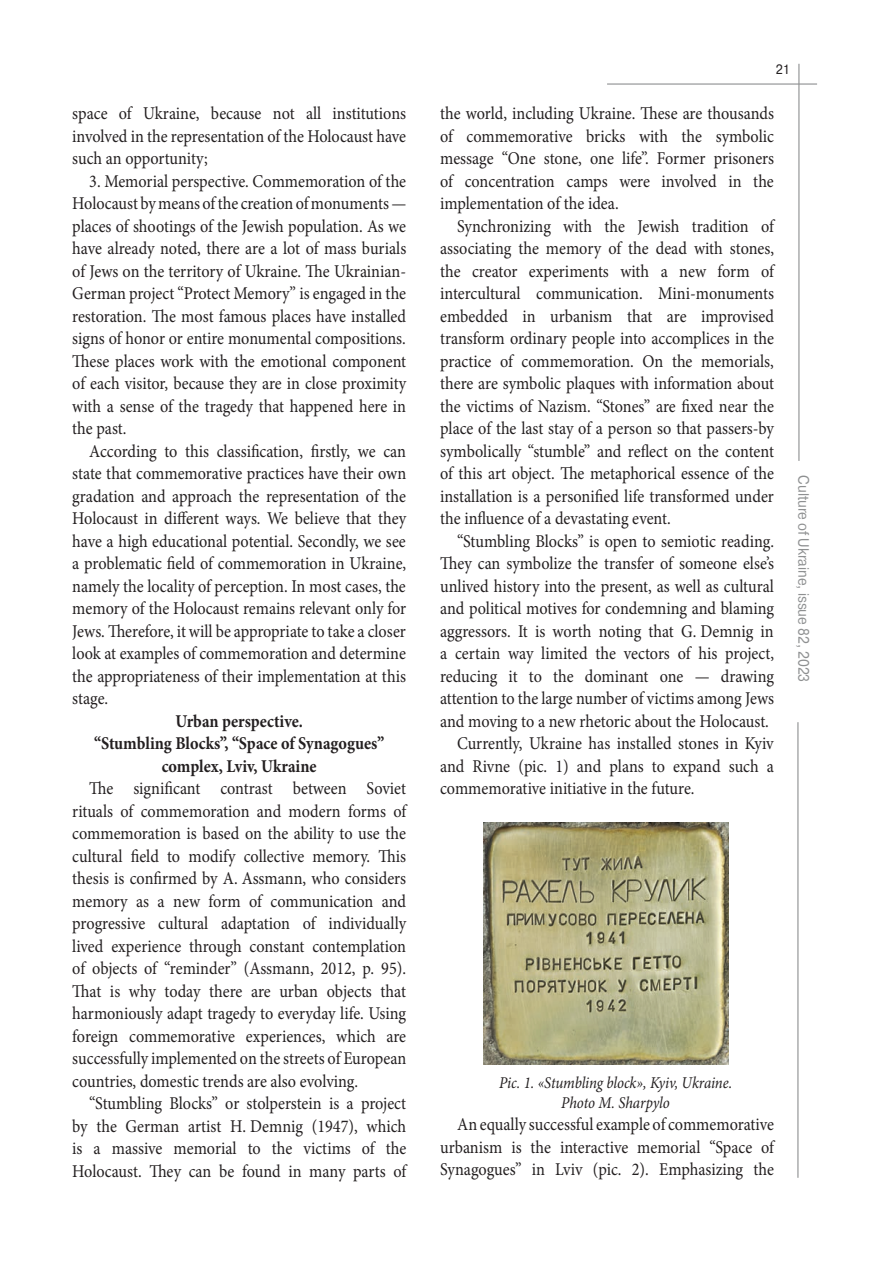
<style>
.page{position:relative;width:893px;height:1263px;background:#fff}
.page>*{position:absolute;margin:0;border:0;box-sizing:border-box;transform-origin:0 0}
.t1{font:18px/22.5px "Minion Pro";color:#231f20;text-align:justify;scale:.9 1}
.t2{font:700 18px/22.5px "Minion Pro";color:#231f20;text-align:center;scale:.9 1}
.t3{font:italic 16.5px/19.5px "Minion Pro";letter-spacing:-.01em;color:#231f20;text-align:center;scale:.9 1}
.t4{font:15px "Pragmatica C";color:#8e9091;scale:.9 1}
.t5{font:13.5px "Pragmatica C";color:#231f20;scale:.9 1}
</style>
<div class="page">
<hr style="left:798px;top:64px;width:1px;height:397px;background:#8e9091">
<hr style="left:797px;top:722px;width:1px;height:456px;background:#8e9091">
<hr style="left:607px;top:83px;width:210px;height:2px;background:#8e9091">
<img style="left:483px;top:822px;width:246px;height:242px">
<p class="t1" style="left:72px;top:104px;width:372px">space of Ukraine, because not all institutions involved in the representation of the Holocaust have such an opportunity;</p>
<p class="t1" style="left:72px;top:171px;width:373px;text-indent:17px">3. Memorial perspective. Commemoration of the Holocaust by means of the creation of monuments — places of shootings of the Jewish population. As we have already noted, there are a lot of mass burials of Jews on the territory of Ukraine. The Ukrainian-German project “Protect Memory” is engaged in the restoration. The most famous places have installed signs of honor or entire monumental compositions.<br>These places work with the emotional component of each visitor, because they are in close proximity with a sense of the tragedy that happened here in the past.</p>
<p class="t1" style="left:72px;top:441px;width:373px;text-indent:17px">According to this classification, firstly, we can state that commemorative practices have their own gradation and approach the representation of the Holocaust in different ways. We believe that they have a high educational potential. Secondly, we see a problematic field of commemoration in Ukraine, namely the locality of perception. In most cases, the memory of the Holocaust remains relevant only for Jews. Therefore, it will be appropriate to take a closer look at examples of commemoration and determine the appropriateness of their implementation at this stage.</p>
<p class="t2" style="left:94px;top:711px;width:324px">Urban perspective.<br>“Stumbling Blocks”, “Space of Synagogues” complex, Lviv, Ukraine</p>
<p class="t1" style="left:72px;top:779px;width:373px;text-indent:17px">The significant contrast between Soviet rituals of commemoration and modern forms of commemoration is based on the ability to use the cultural field to modify collective memory. This thesis is confirmed by A. Assmann, who considers memory as a new form of communication and progressive cultural adaptation of individually lived experience through constant contemplation of objects of “reminder” (Assmann, 2012, p. 95).<br>That is why today there are urban objects that harmoniously adapt tragedy to everyday life. Using foreign commemorative experiences, which are successfully implemented on the streets of European countries, domestic trends are also evolving.</p>
<p class="t1" style="left:72px;top:1094px;width:372px;text-indent:17px">“Stumbling Blocks” or stolperstein is a project by the German artist H. Demnig (1947), which is a massive memorial to the victims of the Holocaust. They can be found in many parts of</p>
<p class="t5" style="left:776px;top:65px;width:17px">21</p>
<p class="t1" style="left:440px;top:104px;width:373px">the world, including Ukraine. These are thousands of commemorative bricks with the symbolic message “One stone, one life”. Former prisoners of concentration camps were involved in the implementation of the idea.</p>
<p class="t1" style="left:440px;top:216px;width:373px;text-indent:17px">Synchronizing with the Jewish tradition of associating the memory of the dead with stones, the creator experiments with a new form of intercultural communication. Mini-monuments embedded in urbanism that are improvised transform ordinary people into accomplices in the practice of commemoration. On the memorials, there are symbolic plaques with information about the victims of Nazism. “Stones” are fixed near the place of the last stay of a person so that passers-by symbolically “stumble” and reflect on the content of this art object. The metaphorical essence of the installation is a personified life transformed under the influence of a devastating event.</p>
<p class="t1" style="left:457px;top:531px;width:354px">“Stumbling Blocks” is open to semiotic reading.</p>
<p class="t1" style="left:440px;top:554px;width:372px">They can symbolize the transfer of someone else’s</p>
<p class="t1" style="left:440px;top:576px;width:372px">unlived history into the present, as well as cultural</p>
<p class="t1" style="left:440px;top:599px;width:372px">and political motives for condemning and blaming</p>
<p class="t1" style="left:440px;top:621px;width:372px">aggressors. It is worth noting that G. Demnig in</p>
<p class="t1" style="left:440px;top:644px;width:373px">a certain way limited the vectors of his project,</p>
<p class="t1" style="left:440px;top:666px;width:372px">reducing it to the dominant one — drawing</p>
<p class="t1" style="left:440px;top:689px;width:373px">attention to the large number of victims among Jews</p>
<p class="t1" style="left:440px;top:711px;width:367px">and moving to a new rhetoric about the Holocaust.</p>
<p class="t1" style="left:457px;top:734px;width:353px">Currently, Ukraine has installed stones in Kyiv</p>
<p class="t1" style="left:440px;top:756px;width:372px">and Rivne (pic. 1) and plans to expand such a</p>
<p class="t1" style="left:440px;top:779px;width:284px">commemorative initiative in the future.</p>
<p class="t4" style="left:809px;top:475px;width:232px;rotate:90deg">Culture of Ukraine, issue 82, 2023</p>
<p class="t3" style="left:499px;top:1074px;width:261px">Pic. 1. «Stumbling block», Kyiv, Ukraine.<br>Photo M. Sharpylo</p>
<p class="t1" style="left:440px;top:1115px;width:372px;text-indent:17px">An equally successful example of commemorative urbanism is the interactive memorial “Space of Synagogues” in Lviv (pic. 2). Emphasizing the</p>
</div>
